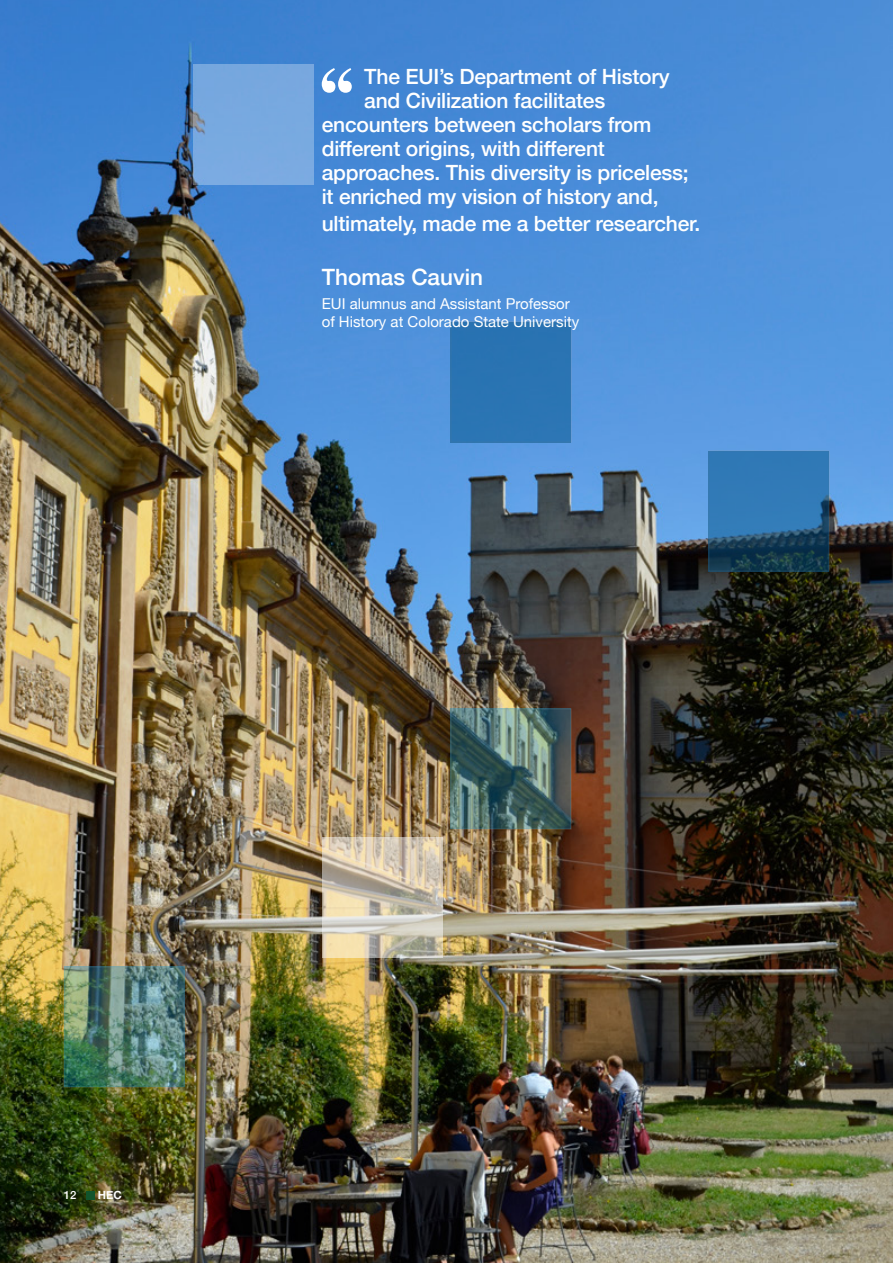
<style>
.page{position:relative;width:893px;height:1263px;background:#fff}
.page>*{position:absolute;margin:0;border:0;box-sizing:border-box;transform-origin:0 0}
.t1{font:500 22.5px "Helvetica Neue";color:#fff}
.t2{font:500 21px "Helvetica Neue";letter-spacing:-.01em;color:#fff}
.t3{font:15px/18px "Helvetica Neue";color:#fff}
.t4{font:700 11.25px "Helvetica Neue";color:#fff}
.t5{font:500 11.25px "Helvetica Neue";color:#fff}
</style>
<div class="page">
<img style="left:0;top:0;width:893px;height:1263px">
<svg style="left:322px;top:838px;width:120px;height:120px;background:#cfc5af"></svg>
<div style="left:451px;top:322px;width:120px;height:120px;background:#2a74b3"></div>
<svg style="left:451px;top:709px;width:120px;height:120px;background:#4f6d6a"></svg>
<svg style="left:709px;top:451px;width:120px;height:120px;background:#286595"></svg>
<img style="left:64px;top:967px;width:120px;height:120px">
<div style="left:193px;top:64px;width:120px;height:120px;background:#78a9e0"></div>
<div style="left:86px;top:1191px;width:9px;height:8px;background:#11542c"></div>
<svg style="left:322px;top:68px;width:30px;height:25px"></svg>
<p class="t2" style="left:364px;top:60px;width:307px">The EUI’s Department of History</p>
<p class="t2" style="left:364px;top:84px;width:242px">and Civilization facilitates</p>
<p class="t2" style="left:322px;top:108px;width:331px">encounters between scholars from</p>
<p class="t2" style="left:322px;top:132px;width:285px">different origins, with different</p>
<p class="t2" style="left:322px;top:156px;width:368px">approaches. This diversity is priceless;</p>
<p class="t2" style="left:322px;top:180px;width:338px">it enriched my vision of history and,</p>
<p class="t2" style="left:322px;top:207px;width:380px">ultimately, made me a better researcher.</p>
<p class="t1" style="left:322px;top:259px;width:163px">Thomas Cauvin</p>
<p class="t3" style="left:322px;top:296px;width:259px">EUI alumnus and Assistant Professor of History at Colorado State University</p>
<p class="t5" style="left:64px;top:1186px;width:14px">12</p>
<p class="t4" style="left:98px;top:1186px;width:25px">HEC</p>
</div>
